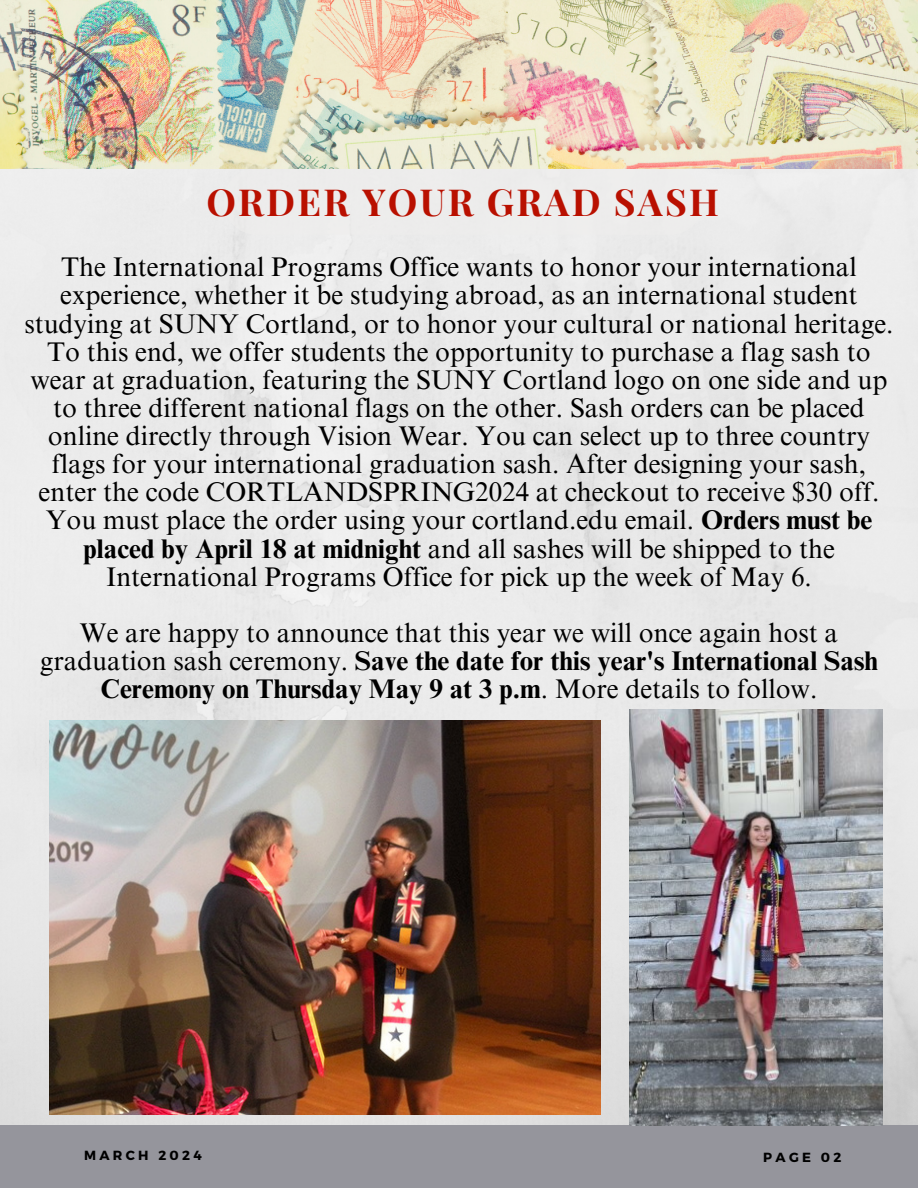
<style>
.page{position:relative;width:918px;height:1188px;background:#fff}
.page>*{position:absolute;margin:0;border:0;box-sizing:border-box;transform-origin:0 0}
.t1{font:700 37.35px "Playfair Display";letter-spacing:.06em;color:#b91000}
.t2{font:27px/28.2px "Times NRMT Pro";color:#000;text-align:center}
.t3{font:700 13.2px "Montserrat";letter-spacing:.25em;color:#000}
.s1{font-weight:700}
</style>
<div class="page">
<div style="left:0;top:168px;width:918px;height:958px;background:#eaeaea"></div>
<div style="left:0;top:1126px;width:918px;height:62px;background:#95959c"></div>
<div style="left:223px;top:168px;width:481px;height:67px;background:#efeeed;border-radius:33px"></div>
<img style="left:0;top:0;width:918px;height:168px">
<img style="left:629px;top:709px;width:253px;height:416px">
<img style="left:49px;top:721px;width:552px;height:393px">
<h1 class="t1" style="left:206px;top:176px;width:514px">ORDER YOUR GRAD SASH</h1>
<h2 class="t2" style="left:24px;top:256px;width:871px">The International Programs Office wants to honor your international experience, whether it be studying abroad, as an international student studying at SUNY Cortland, or to honor your cultural or national heritage.<br>To this end, we offer students the opportunity to purchase a flag sash to wear at graduation, featuring the SUNY Cortland logo on one side and up to three different national flags on the other. Sash orders can be placed online directly through Vision Wear. You can select up to three country flags for your international graduation sash. After designing your sash, enter the code CORTLANDSPRING2024 at checkout to receive $30 off.<br>You must place the order using your cortland.edu email. <span class="s1">Orders must be placed by April 18 at midnight</span> and all sashes will be shipped to the International Programs Office for pick up the week of May 6.</h2>
<p class="t2" style="left:40px;top:622px;width:840px">We are happy to announce that this year we will once again host a graduation sash ceremony. <span class="s1">Save the date for this year's International Sash<br>Ceremony on Thursday May 9 at 3 p.m</span>. More details to follow.</p>
<p class="t3" style="left:84px;top:1147px;width:119px">MARCH 2024</p>
<p class="t3" style="left:763px;top:1149px;width:80px">PAGE 02</p>
</div>
